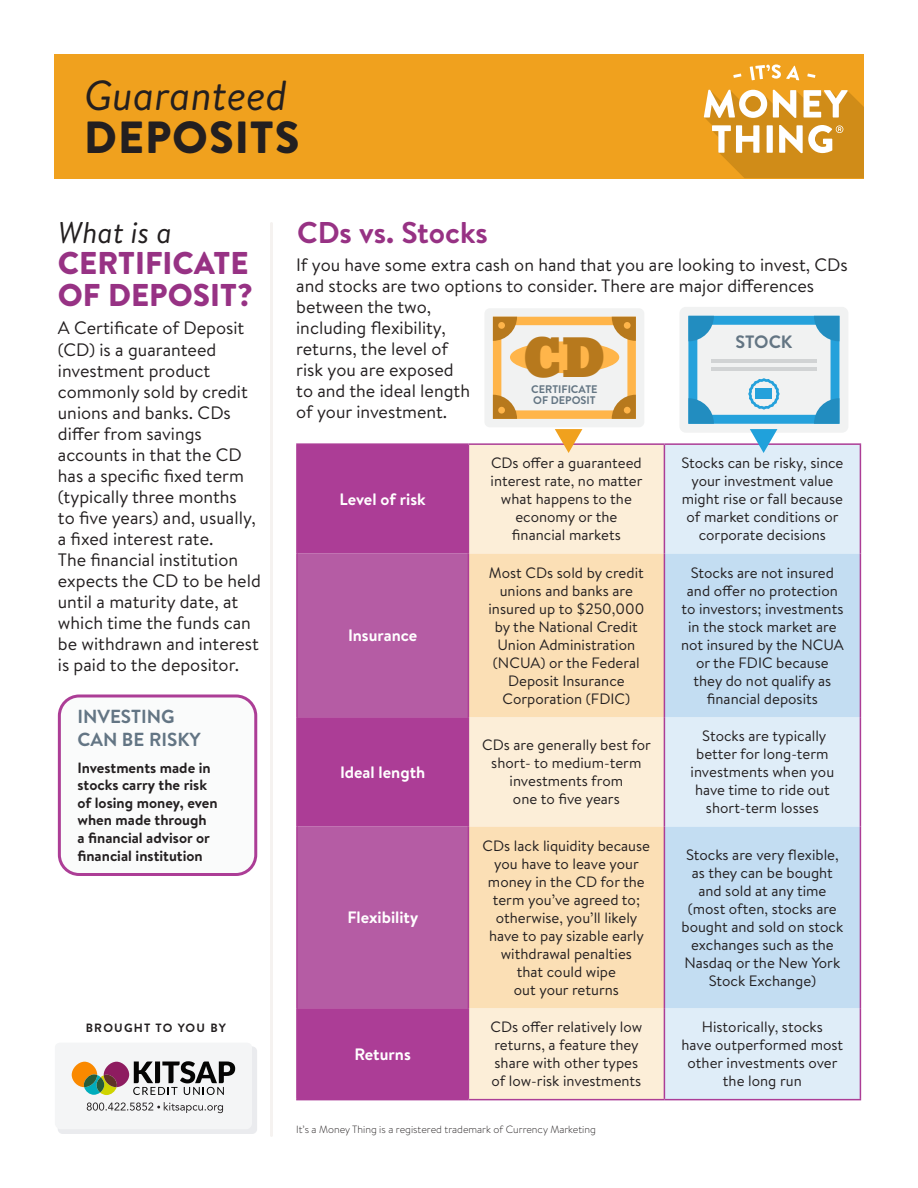
<style>
.page{position:relative;width:918px;height:1188px;background:#fff}
.page>*{position:absolute;margin:0;border:0;box-sizing:border-box;transform-origin:0 0}
.t1{font:49.8px "Bevan";color:#b7791d}
.t2{font:900 45px "Brandon Text";letter-spacing:.02em;color:#231f20}
.t3{font:italic 42px "Brandon Text";color:#231f20}
.t4{font:900 31.5px/31.5px "Brandon Text";color:#973284}
.t5{font:700 30px "Brandon Text";letter-spacing:-.005em;color:#973284}
.t6{font:italic 30px "Brandon Text";color:#231f20}
.t7{font:700 18.9px/23px "Brandon Text";color:#637584}
.t8{font:18px/21px "Brandon Text";color:#231f20}
.t9{font:700 17.85px "Brandon Text";color:#637583}
.t10{font:700 16.5px "Brandon Text";color:#fff}
.t11{font:15px/18px "Brandon Text";color:#231f20;text-align:center}
.t12{font:700 14.85px/17.5px "Brandon Text";color:#231f20}
.t13{font:700 12px "Brandon Text";letter-spacing:.1em;color:#231f20}
.t14{font:700 10.95px/10.9px "Brandon Text";color:#637583}
.t15{font:300 10.5px "Brandon Text";color:#231f20}
</style>
<div class="page">
<div style="left:58px;top:1046px;width:199px;height:88px;background:#eaebee;border-radius:5px"></div>
<svg style="left:55px;top:1043px;width:196px;height:85px"></svg>
<hr style="left:270px;top:224px;width:3px;height:912px;background:#f5f2f0">
<div style="left:59px;top:696px;width:197px;height:178px;background:#fafbfb;border-radius:20px"></div>
<div style="left:58px;top:694px;width:199px;height:182px;border:3px solid #ac3d96;border-radius:20px"></div>
<div style="left:54px;top:54px;width:810px;height:124px;background:#f0a11e"></div>
<svg style="left:704px;top:64px;width:160px;height:114px"></svg>
<div style="left:298px;top:445px;width:170px;height:654px;background:#ac3d96"></div>
<div style="left:469px;top:445px;width:195px;height:654px;background:#fceed8"></div>
<div style="left:665px;top:445px;width:195px;height:654px;background:#dfedf8"></div>
<svg style="left:298px;top:554px;width:170px;height:454px;background:#b254a0"></svg>
<svg style="left:469px;top:554px;width:195px;height:454px;background:#fbe2bd"></svg>
<svg style="left:665px;top:554px;width:195px;height:454px;background:#c9e0f3"></svg>
<hr style="left:296px;top:443px;width:172px;height:2px;background:#ac3d96">
<hr style="left:296px;top:445px;width:2px;height:109px;background:#ac3d96">
<hr style="left:468px;top:443px;width:196px;height:2px;background:#ac3d96">
<hr style="left:664px;top:443px;width:197px;height:2px;background:#ac3d96">
<hr style="left:860px;top:445px;width:1px;height:109px;background:#ac3d96">
<hr style="left:296px;top:554px;width:2px;height:163px;background:#ac3d96">
<hr style="left:860px;top:554px;width:1px;height:163px;background:#ac3d96">
<hr style="left:296px;top:717px;width:2px;height:110px;background:#ac3d96">
<hr style="left:860px;top:717px;width:1px;height:110px;background:#ac3d96">
<hr style="left:296px;top:827px;width:2px;height:181px;background:#ac3d96">
<hr style="left:860px;top:827px;width:1px;height:181px;background:#ac3d96">
<hr style="left:296px;top:1008px;width:2px;height:91px;background:#ac3d96">
<hr style="left:860px;top:1008px;width:1px;height:91px;background:#ac3d96">
<hr style="left:296px;top:1099px;width:172px;height:1px;background:#ac3d96">
<hr style="left:468px;top:1099px;width:196px;height:1px;background:#ac3d96">
<hr style="left:664px;top:1099px;width:197px;height:1px;background:#ac3d96">
<hr style="left:468px;top:445px;width:1px;height:109px;background:#ac3d96">
<hr style="left:664px;top:445px;width:1px;height:109px;background:#ac3d96">
<hr style="left:468px;top:554px;width:1px;height:163px;background:#ac3d96">
<hr style="left:664px;top:554px;width:1px;height:163px;background:#ac3d96">
<hr style="left:468px;top:717px;width:1px;height:110px;background:#ac3d96">
<hr style="left:664px;top:717px;width:1px;height:110px;background:#ac3d96">
<hr style="left:468px;top:827px;width:1px;height:181px;background:#ac3d96">
<hr style="left:664px;top:827px;width:1px;height:181px;background:#ac3d96">
<hr style="left:468px;top:1008px;width:1px;height:91px;background:#ac3d96">
<hr style="left:664px;top:1008px;width:1px;height:91px;background:#ac3d96">
<div style="left:679px;top:307px;width:169px;height:126px;background:#f1f2f2;border-radius:6px"></div>
<div style="left:484px;top:308px;width:160px;height:119px;background:#f1f2f2;border-radius:5px"></div>
<svg style="left:493px;top:317px;width:143px;height:102px"></svg>
<div style="left:498px;top:322px;width:7px;height:7px;background:#ffb54a;border-radius:50%"></div>
<div style="left:498px;top:407px;width:7px;height:7px;background:#ffb54a;border-radius:50%"></div>
<div style="left:624px;top:322px;width:7px;height:7px;background:#ffb54a;border-radius:50%"></div>
<div style="left:624px;top:407px;width:7px;height:7px;background:#ffb54a;border-radius:50%"></div>
<div style="left:510px;top:341px;width:109px;height:32px;background:#ffb54a;border-radius:50%"></div>
<svg style="left:555px;top:429px;width:27px;height:24px"></svg>
<svg style="left:688px;top:316px;width:151px;height:137px"></svg>
<h3 class="t3" style="left:84px;top:66px;width:205px">Guaranteed</h3>
<h2 class="t2" style="left:84px;top:106px;width:217px">DEPOSITS</h2>
<h3 class="t6" style="left:58px;top:212px;width:116px">What is a</h3>
<h3 class="t4" style="left:58px;top:247px;width:197px">CERTIFICATE<br>OF DEPOSIT?</h3>
<p class="t8" style="left:58px;top:317px;width:204px">A Certificate of Deposit (CD) is a guaranteed investment product commonly sold by credit unions and banks. CDs differ from savings accounts in that the CD has a specific fixed term (typically three months<br>to five years) and, usually, a fixed interest rate.<br>The financial institution expects the CD to be held until a maturity date, at which time the funds can be withdrawn and interest is paid to the depositor.</p>
<p class="t7" style="left:77px;top:704px;width:125px">INVESTING<br>CAN BE RISKY</p>
<p class="t12" style="left:77px;top:759px;width:142px">Investments made in stocks carry the risk of losing money, even when made through<br>a financial advisor or financial institution</p>
<p class="t13" style="left:86px;top:1020px;width:142px">BROUGHT TO YOU BY</p>
<h3 class="t5" style="left:297px;top:212px;width:192px">CDs vs. Stocks</h3>
<p class="t8" style="left:296px;top:254px;width:553px">If you have some extra cash on hand that you are looking to invest, CDs and stocks are two options to consider. There are major differences between the two,<br>including flexibility,<br>returns, the level of<br>risk you are exposed<br>to and the ideal length<br>of your investment.</p>
<p class="t9" style="left:735px;top:329px;width:59px">STOCK</p>
<h1 class="t1" style="left:524px;top:319px;width:83px">CD</h1>
<p class="t14" style="left:531px;top:383px;width:68px">CERTIFICATE<br>OF DEPOSIT</p>
<p class="t10" style="left:340px;top:487px;width:88px">Level of risk</p>
<p class="t10" style="left:348px;top:624px;width:71px">Insurance</p>
<p class="t10" style="left:340px;top:760px;width:87px">Ideal length</p>
<p class="t10" style="left:347px;top:906px;width:72px">Flexibility</p>
<p class="t10" style="left:355px;top:1042px;width:58px">Returns</p>
<p class="t11" style="left:491px;top:453px;width:153px">CDs offer a guaranteed interest rate, no matter what happens to the economy or the financial markets</p>
<p class="t11" style="left:681px;top:453px;width:163px">Stocks can be risky, since your investment value might rise or fall because of market conditions or corporate decisions</p>
<p class="t11" style="left:488px;top:563px;width:157px">Most CDs sold by credit unions and banks are insured up to $250,000 by the National Credit<br>Union Administration (NCUA) or the Federal<br>Deposit Insurance<br>Corporation (FDIC)</p>
<p class="t11" style="left:681px;top:563px;width:164px">Stocks are not insured and offer no protection to investors; investments in the stock market are not insured by the NCUA or the FDIC because they do not qualify as financial deposits</p>
<p class="t11" style="left:482px;top:735px;width:170px">CDs are generally best for short- to medium-term investments from<br>one to five years</p>
<p class="t11" style="left:691px;top:726px;width:145px">Stocks are typically better for long-term investments when you have time to ride out short-term losses</p>
<p class="t11" style="left:483px;top:836px;width:169px">CDs lack liquidity because you have to leave your money in the CD for the term you’ve agreed to; otherwise, you’ll likely have to pay sizable early withdrawal penalties<br>that could wipe<br>out your returns</p>
<p class="t11" style="left:681px;top:845px;width:163px">Stocks are very flexible, as they can be bought and sold at any time (most often, stocks are bought and sold on stock exchanges such as the<br>Nasdaq or the New York<br>Stock Exchange)</p>
<p class="t11" style="left:491px;top:1017px;width:153px;text-align:left">CDs offer relatively low returns, a feature they share with other types of low-risk investments</p>
<p class="t11" style="left:682px;top:1017px;width:163px">Historically, stocks<br>have outperformed most other investments over the long run</p>
<p class="t15" style="left:296px;top:1122px;width:301px">It’s a Money Thing is a registered trademark of Currency Marketing</p>
</div>
